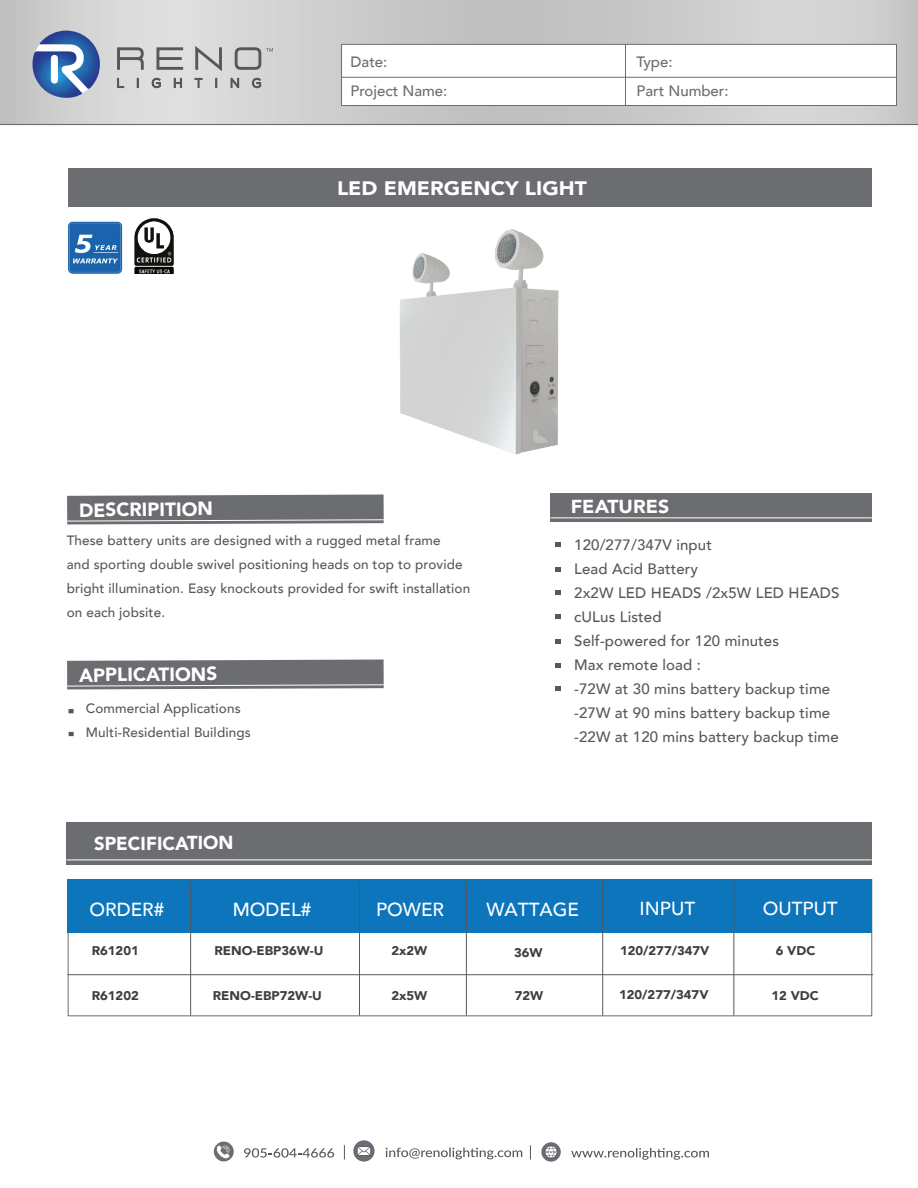
<style>
.page{position:relative;width:918px;height:1188px;background:#fff}
.page>*{position:absolute;margin:0;border:0;box-sizing:border-box;transform-origin:0 0}
.t1{font:900 19.5px "Avenir";color:#fff;scale:1.08 1}
.t2{font:900 19.05px "Avenir";color:#fff}
.t3{font:500 18.9px "Avenir";color:#fff}
.t4{font:900 18.75px "Avenir";letter-spacing:-.01em;color:#fff}
.t5{font:900 18.75px "Avenir";letter-spacing:-.01em;color:#fff;scale:1.05 1}
.t6{font:500 15px/24px "Avenir";letter-spacing:.01em;color:#57585a}
.t7{font:500 15px/29.8px "Avenir";color:#6c6d70}
.t8{font:500 13.5px/24px "Avenir";letter-spacing:.01em;color:#57585a}
.t9{font:900 12.6px "Avenir";color:#3e3e3f;scale:1.04 1}
</style>
<div class="page">
<svg style="left:0;top:0;width:918px;height:124px;background:#cececd"></svg>
<svg style="left:341px;top:44px;width:556px;height:62px"></svg>
<hr style="left:342px;top:77px;width:555px;height:1px;background:#6c6d70">
<hr style="left:625px;top:44px;width:1px;height:62px;background:#6c6d70">
<hr style="left:0;top:124px;width:918px;height:1px;background:#6c6d70">
<div style="left:550px;top:493px;width:322px;height:28px;background:#6c6d70"></div>
<hr style="left:550px;top:518px;width:322px;height:1px;background:#fff">
<svg style="left:555px;top:542px;width:5px;height:5px"></svg>
<svg style="left:555px;top:567px;width:5px;height:4px"></svg>
<svg style="left:555px;top:590px;width:5px;height:5px"></svg>
<svg style="left:555px;top:615px;width:5px;height:4px"></svg>
<svg style="left:555px;top:639px;width:5px;height:4px"></svg>
<svg style="left:555px;top:663px;width:5px;height:5px"></svg>
<svg style="left:555px;top:687px;width:5px;height:4px"></svg>
<svg style="left:386px;top:1148px;width:136px;height:11px"></svg>
<div style="left:353px;top:1140px;width:22px;height:22px;background:#6c6d70;border-radius:50%"></div>
<svg style="left:357px;top:1146px;width:14px;height:10px"></svg>
<svg style="left:571px;top:1148px;width:138px;height:12px"></svg>
<svg style="left:541px;top:1142px;width:20px;height:20px"></svg>
<svg style="left:545px;top:1146px;width:12px;height:12px"></svg>
<svg style="left:244px;top:1148px;width:90px;height:10px"></svg>
<svg style="left:214px;top:1142px;width:20px;height:19px"></svg>
<svg style="left:215px;top:1146px;width:15px;height:12px"></svg>
<svg style="left:344px;top:1145px;width:1px;height:14px"></svg>
<svg style="left:530px;top:1145px;width:1px;height:14px"></svg>
<div style="left:67px;top:822px;width:805px;height:43px;background:#6c6d70"></div>
<hr style="left:66px;top:860px;width:806px;height:1px;background:#fff">
<svg style="left:116px;top:47px;width:29px;height:24px"></svg>
<svg style="left:156px;top:47px;width:28px;height:24px"></svg>
<svg style="left:116px;top:77px;width:9px;height:12px"></svg>
<svg style="left:137px;top:78px;width:2px;height:10px"></svg>
<svg style="left:151px;top:77px;width:11px;height:12px"></svg>
<svg style="left:173px;top:77px;width:10px;height:12px"></svg>
<svg style="left:194px;top:44px;width:29px;height:45px"></svg>
<svg style="left:30px;top:31px;width:70px;height:69px"></svg>
<svg style="left:230px;top:47px;width:43px;height:43px;background:#bebebe"></svg>
<div style="left:69px;top:168px;width:803px;height:39px;background:#6c6d70"></div>
<div style="left:68px;top:879px;width:804px;height:137px;background:#fff;border:1px solid #6c6d70"></div>
<div style="left:68px;top:879px;width:804px;height:54px;background:#0c75bc"></div>
<hr style="left:190px;top:882px;width:1px;height:134px;background:#57585a">
<hr style="left:359px;top:882px;width:1px;height:134px;background:#57585a">
<hr style="left:466px;top:882px;width:1px;height:134px;background:#57585a">
<hr style="left:602px;top:882px;width:1px;height:134px;background:#57585a">
<hr style="left:733px;top:882px;width:1px;height:134px;background:#57585a">
<hr style="left:68px;top:974px;width:805px;height:1px;background:#57585a">
<img style="left:400px;top:229px;width:159px;height:226px">
<svg style="left:67px;top:660px;width:317px;height:29px;background:#737477"></svg>
<svg style="left:67px;top:495px;width:317px;height:29px;background:#737477"></svg>
<svg style="left:69px;top:709px;width:5px;height:4px"></svg>
<svg style="left:69px;top:732px;width:5px;height:4px"></svg>
<img style="left:68px;top:221px;width:55px;height:53px">
<img style="left:134px;top:218px;width:40px;height:56px">
<p class="t7" style="left:350px;top:46px;width:38px">Date:</p>
<p class="t7" style="left:636px;top:46px;width:94px">Type:<br>Part Number:</p>
<p class="t7" style="left:350px;top:76px;width:98px">Project Name:</p>
<h1 class="t1" style="left:337px;top:171px;width:233px">LED EMERGENCY LIGHT</h1>
<h2 class="t2" style="left:79px;top:494px;width:136px;rotate:-1deg">DESCRIPITION</h2>
<p class="t8" style="left:67px;top:528px;width:405px">These battery units are designed with a rugged metal frame<br>and sporting double swivel positioning heads on top to provide bright illumination. Easy knockouts provided for swift installation on each jobsite.</p>
<h2 class="t2" style="left:79px;top:659px;width:140px;rotate:-1deg">APPLICATIONS</h2>
<p class="t8" style="left:86px;top:696px;width:167px">Commercial Applications<br>Multi-Residential Buildings</p>
<h3 class="t4" style="left:94px;top:827px;width:141px">SPECIFICATION</h3>
<h3 class="t5" style="left:571px;top:491px;width:96px">FEATURES</h3>
<p class="t6" style="left:574px;top:532px;width:267px">120/277/347V input<br>Lead Acid Battery<br>2x2W LED HEADS /2x5W LED HEADS cULus Listed<br>Self-powered for 120 minutes<br>Max remote load :<br>-72W at 30 mins battery backup time -27W at 90 mins battery backup time -22W at 120 mins battery backup time</p>
<h3 class="t3" style="left:89px;top:893px;width:76px">ORDER#</h3>
<h3 class="t3" style="left:233px;top:893px;width:80px">MODEL#</h3>
<h3 class="t3" style="left:376px;top:893px;width:70px">POWER</h3>
<h3 class="t3" style="left:486px;top:893px;width:94px">WATTAGE</h3>
<h3 class="t3" style="left:640px;top:892px;width:57px">INPUT</h3>
<h3 class="t3" style="left:763px;top:892px;width:77px">OUTPUT</h3>
<p class="t9" style="left:92px;top:940px;width:47px">R61201</p>
<p class="t9" style="left:214px;top:940px;width:106px">RENO-EBP36W-U</p>
<p class="t9" style="left:391px;top:940px;width:36px">2x2W</p>
<p class="t9" style="left:514px;top:941px;width:29px">36W</p>
<p class="t9" style="left:620px;top:940px;width:87px">120/277/347V</p>
<p class="t9" style="left:776px;top:940px;width:40px">6 VDC</p>
<p class="t9" style="left:92px;top:984px;width:47px">R61202</p>
<p class="t9" style="left:213px;top:984px;width:106px">RENO-EBP72W-U</p>
<p class="t9" style="left:392px;top:984px;width:36px">2x5W</p>
<p class="t9" style="left:515px;top:984px;width:29px">72W</p>
<p class="t9" style="left:619px;top:983px;width:87px">120/277/347V</p>
<p class="t9" style="left:771px;top:984px;width:47px">12 VDC</p>
</div>
